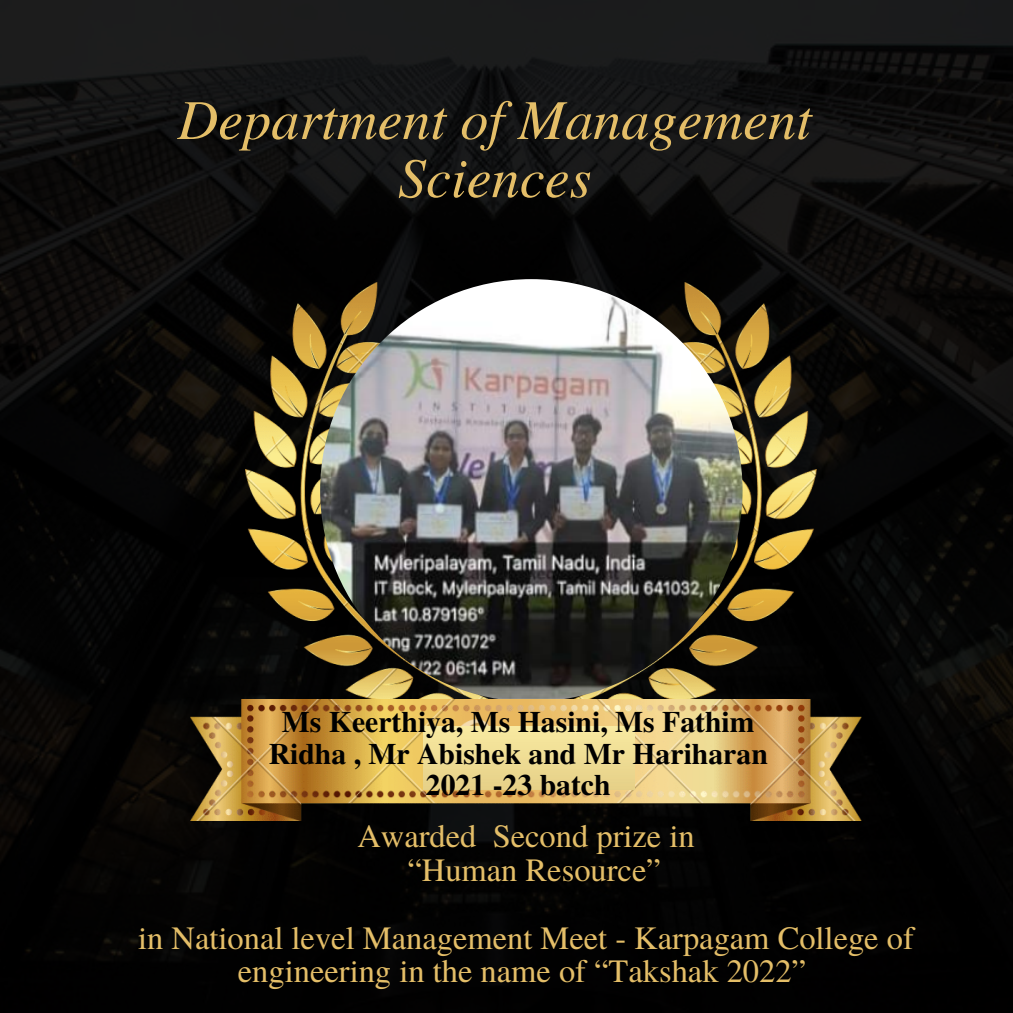
<style>
.page{position:relative;width:1013px;height:1013px;background:#fff}
.page>*{position:absolute;margin:0;border:0;box-sizing:border-box;transform-origin:0 0}
.t1{font:italic 56.25px/58.1px "Te X Gyre Termes";color:#e4be68;text-align:center}
.t2{font:32.5px/33.8px "Te X Gyre Termes";color:#e4be68;text-align:center}
.t3{font:700 29.75px/31.6px "Te X Gyre Termes";color:#000;text-align:center}
</style>
<div class="page">
<img style="left:0;top:0;width:1012px;height:1012px">
<img style="left:245px;top:282px;width:571px;height:417px">
<img style="left:320px;top:279px;width:422px;height:422px;border-radius:50%">
<img style="left:191px;top:699px;width:670px;height:121px">
<img style="left:424px;top:726px;width:211px;height:63px">
<h1 class="t1" style="left:177px;top:87px;width:635px">Department of Management<br>Sciences</h1>
<p class="t3" style="left:269px;top:704px;width:500px">Ms Keerthiya, Ms Hasini, Ms Fathim<br>Ridha , Mr Abishek and Mr Hariharan<br>2021 -23 batch</p>
<p class="t2" style="left:357px;top:817px;width:339px">Awarded Second prize in “Human Resource”</p>
<p class="t2" style="left:138px;top:919px;width:777px">in National level Management Meet - Karpagam College of engineering in the name of “Takshak 2022”</p>
</div>
